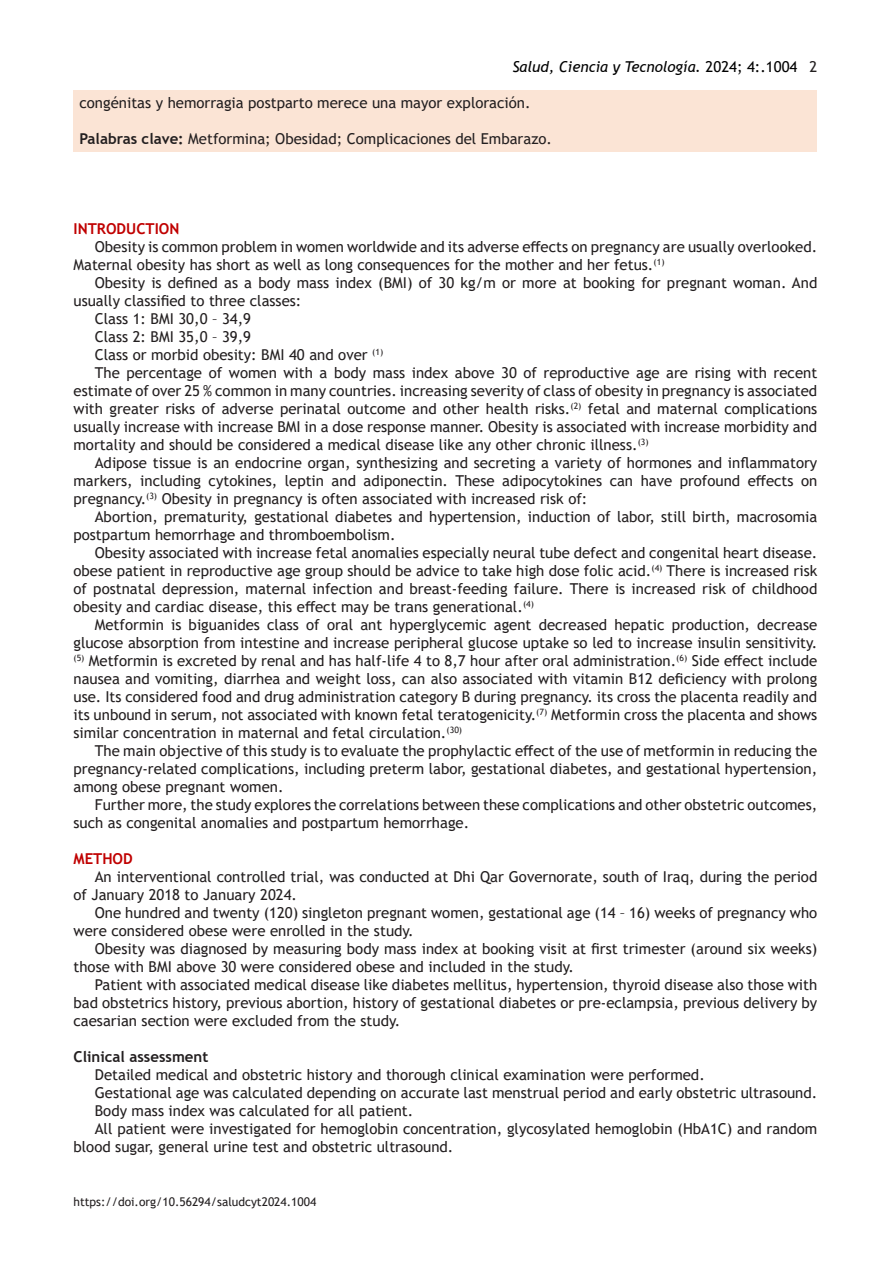
<style>
.page{position:relative;width:893px;height:1263px;background:#fff}
.page>*{position:absolute;margin:0;border:0;box-sizing:border-box;transform-origin:0 0}
.t1{font:15px/18px "Trebuchet MS";color:#231f20}
.t2{font:italic 15px "Trebuchet MS";color:#000}
.t3{font:700 15px "Trebuchet MS";color:#c00000}
.t4{font:700 15px "Trebuchet MS";color:#231f20}
.t5{font:12px "Trebuchet MS";color:#231f20}
.s1{font-style:normal}
.s2{font-style:normal;color:#231f20}
.s3{font-weight:700}
</style>
<div class="page">
<div style="left:74px;top:90px;width:743px;height:61px;background:#fbe4d5"></div>
<p class="t2" style="left:512px;top:58px;width:306px">Salud, Ciencia y Tecnología. <span class="s1">2024; 4:.1004</span> <span class="s2">2</span></p>
<p class="t1" style="left:80px;top:94px;width:453px">congénitas y hemorragia postparto merece una mayor exploración.</p>
<p class="t1" style="left:80px;top:130px;width:474px"><span class="s3">Palabras clave:</span> Metformina; Obesidad; Complicaciones del Embarazo.</p>
<p class="t3" style="left:74px;top:219px;width:107px">INTRODUCTION</p>
<p class="t1" style="left:74px;top:238px;width:745px;text-indent:21px">Obesity is common problem in women worldwide and its adverse effects on pregnancy are usually overlooked.<br>Maternal obesity has short as well as long consequences for the mother and her fetus.<sup>(1)</sup></p>
<p class="t1" style="left:74px;top:274px;width:745px;text-indent:21px">Obesity is defined as a body mass index (BMI) of 30 kg/m or more at booking for pregnant woman. And usually classified to three classes:</p>
<p class="t1" style="left:95px;top:310px;width:158px">Class 1: BMI 30,0 – 34,9</p>
<p class="t1" style="left:95px;top:328px;width:158px">Class 2: BMI 35,0 – 39,9</p>
<p class="t1" style="left:95px;top:346px;width:290px">Class or morbid obesity: BMI 40 and over <sup>(1)</sup></p>
<p class="t1" style="left:74px;top:364px;width:745px;text-align:justify;text-indent:21px">The percentage of women with a body mass index above 30 of reproductive age are rising with recent estimate of over 25 % common in many countries. increasing severity of class of obesity in pregnancy is associated with greater risks of adverse perinatal outcome and other health risks.<sup>(2)</sup> fetal and maternal complications usually increase with increase BMI in a dose response manner. Obesity is associated with increase morbidity and mortality and should be considered a medical disease like any other chronic illness.<sup>(3)</sup></p>
<p class="t1" style="left:74px;top:454px;width:745px;text-align:justify;text-indent:21px">Adipose tissue is an endocrine organ, synthesizing and secreting a variety of hormones and inflammatory markers, including cytokines, leptin and adiponectin. These adipocytokines can have profound effects on pregnancy.<sup>(3)</sup> Obesity in pregnancy is often associated with increased risk of:</p>
<p class="t1" style="left:74px;top:508px;width:745px;text-indent:21px">Abortion, prematurity, gestational diabetes and hypertension, induction of labor, still birth, macrosomia postpartum hemorrhage and thromboembolism.</p>
<p class="t1" style="left:74px;top:544px;width:745px;text-align:justify;text-indent:21px">Obesity associated with increase fetal anomalies especially neural tube defect and congenital heart disease. obese patient in reproductive age group should be advice to take high dose folic acid.<sup>(4)</sup> There is increased risk of postnatal depression, maternal infection and breast-feeding failure. There is increased risk of childhood obesity and cardiac disease, this effect may be trans generational.<sup>(4)</sup></p>
<p class="t1" style="left:74px;top:616px;width:745px;text-align:justify;text-indent:21px">Metformin is biguanides class of oral ant hyperglycemic agent decreased hepatic production, decrease glucose absorption from intestine and increase peripheral glucose uptake so led to increase insulin sensitivity. <sup>(5)</sup> Metformin is excreted by renal and has half-life 4 to 8,7 hour after oral administration.<sup>(6)</sup> Side effect include nausea and vomiting, diarrhea and weight loss, can also associated with vitamin B12 deficiency with prolong use. Its considered food and drug administration category B during pregnancy. its cross the placenta readily and its unbound in serum, not associated with known fetal teratogenicity.<sup>(7)</sup> Metformin cross the placenta and shows similar concentration in maternal and fetal circulation.<sup>(30)</sup></p>
<p class="t1" style="left:74px;top:742px;width:745px;text-align:justify;text-indent:21px">The main objective of this study is to evaluate the prophylactic effect of the use of metformin in reducing the pregnancy-related complications, including preterm labor, gestational diabetes, and gestational hypertension, among obese pregnant women.</p>
<p class="t1" style="left:74px;top:796px;width:745px;text-indent:21px">Further more, the study explores the correlations between these complications and other obstetric outcomes, such as congenital anomalies and postpartum hemorrhage.</p>
<p class="t3" style="left:74px;top:849px;width:61px">METHOD</p>
<p class="t1" style="left:74px;top:868px;width:745px;text-indent:21px">An interventional controlled trial, was conducted at Dhi Qar Governorate, south of Iraq, during the period of January 2018 to January 2024.</p>
<p class="t1" style="left:74px;top:904px;width:745px;text-indent:21px">One hundred and twenty (120) singleton pregnant women, gestational age (14 – 16) weeks of pregnancy who were considered obese were enrolled in the study.</p>
<p class="t1" style="left:74px;top:940px;width:745px;text-indent:21px">Obesity was diagnosed by measuring body mass index at booking visit at first trimester (around six weeks) those with BMI above 30 were considered obese and included in the study.</p>
<p class="t1" style="left:74px;top:976px;width:745px;text-align:justify;text-indent:21px">Patient with associated medical disease like diabetes mellitus, hypertension, thyroid disease also those with bad obstetrics history, previous abortion, history of gestational diabetes or pre-eclampsia, previous delivery by caesarian section were excluded from the study.</p>
<p class="t4" style="left:74px;top:1047px;width:136px">Clinical assessment</p>
<p class="t1" style="left:95px;top:1066px;width:611px">Detailed medical and obstetric history and thorough clinical examination were performed.</p>
<p class="t1" style="left:95px;top:1084px;width:724px">Gestational age was calculated depending on accurate last menstrual period and early obstetric ultrasound.</p>
<p class="t1" style="left:95px;top:1102px;width:320px">Body mass index was calculated for all patient.</p>
<p class="t1" style="left:74px;top:1120px;width:745px;text-indent:21px">All patient were investigated for hemoglobin concentration, glycosylated hemoglobin (HbA1C) and random blood sugar, general urine test and obstetric ultrasound.</p>
<p class="t5" style="left:74px;top:1194px;width:244px">https://doi.org/10.56294/saludcyt2024.1004</p>
</div>
